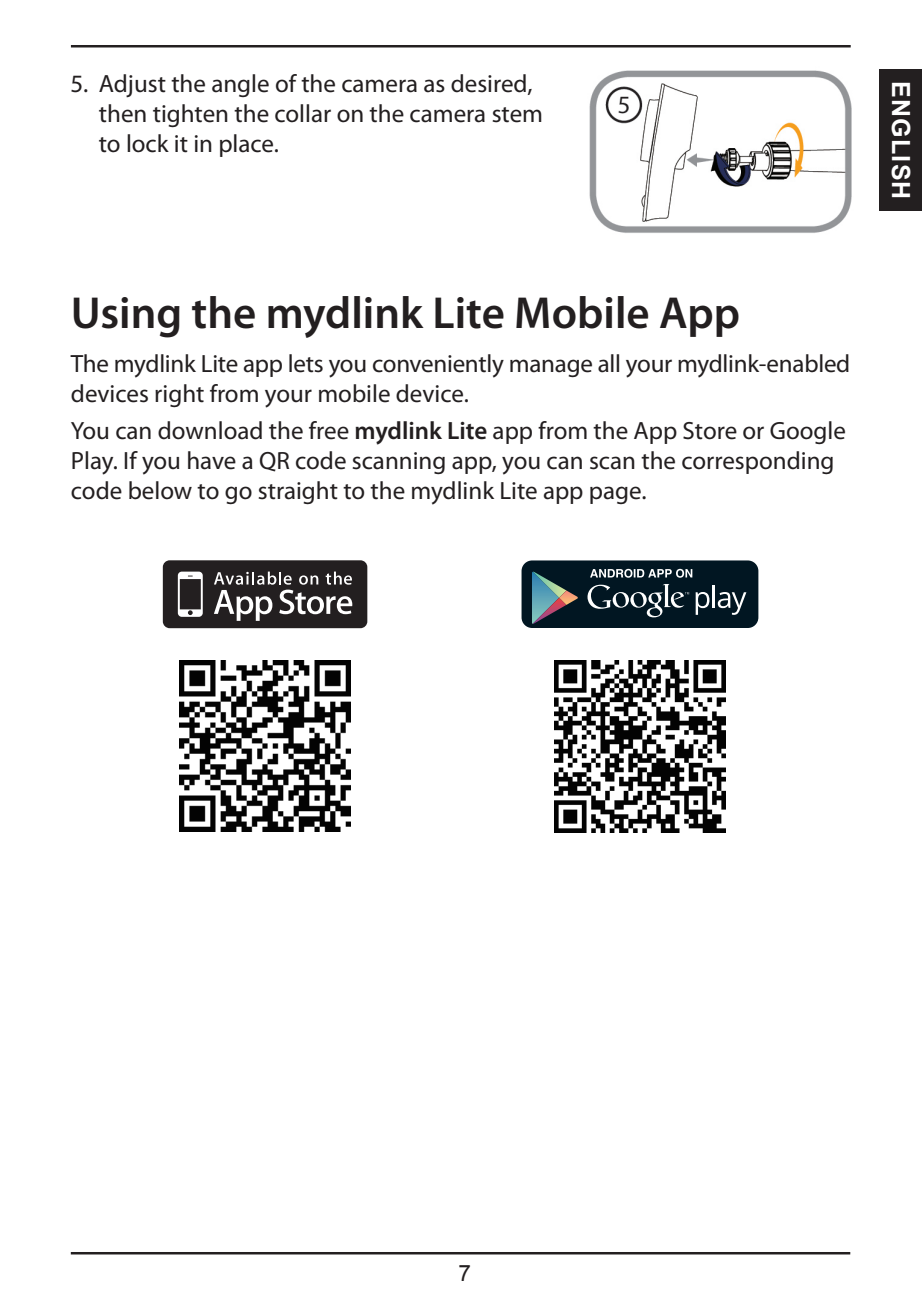
<style>
.page{position:relative;width:922px;height:1297px;background:#fff}
.page>*{position:absolute;margin:0;border:0;box-sizing:border-box;transform-origin:0 0}
.t1{font:600 45px "Myriad Pro";color:#231f20}
.t2{font:25px/30px "Myriad Pro";color:#231f20}
.t3{font:700 25px "Arial";letter-spacing:.045em;color:#fff}
.t4{font:22.5px "Arial";color:#231f20}
.s1{font-weight:600}
</style>
<div class="page">
<hr style="left:71px;top:45px;width:779px;height:2px;background:#231f20">
<hr style="left:71px;top:1252px;width:779px;height:2px;background:#231f20">
<div style="left:879px;top:69px;width:42px;height:142px;background:#231f20"></div>
<svg style="left:163px;top:560px;width:204px;height:68px;background:#4a4748"></svg>
<img style="left:180px;top:661px;width:170px;height:171px">
<div style="left:521px;top:560px;width:237px;height:68px;background:#011622;border-radius:11px"></div>
<div style="left:521px;top:560px;width:237px;height:68px;border:2px solid #fff;border-radius:11px"></div>
<svg style="left:532px;top:572px;width:46px;height:52px"></svg>
<svg style="left:695px;top:592px;width:14px;height:23px"></svg>
<hr style="left:712px;top:586px;width:2px;height:22px;background:#fff">
<svg style="left:717px;top:592px;width:29px;height:23px"></svg>
<svg style="left:587px;top:584px;width:102px;height:33px"></svg>
<svg style="left:590px;top:569px;width:102px;height:9px"></svg>
<img style="left:554px;top:661px;width:171px;height:171px">
<img style="left:589px;top:70px;width:263px;height:163px">
<p class="t2" style="left:99px;top:68px;width:445px;text-indent:-28px">5. Adjust the angle of the camera as desired, then tighten the collar on the camera stem to lock it in place.</p>
<h1 class="t1" style="left:71px;top:284px;width:670px">Using the mydlink Lite Mobile App</h1>
<p class="t2" style="left:71px;top:348px;width:780px">The mydlink Lite app lets you conveniently manage all your mydlink-enabled devices right from your mobile device.</p>
<p class="t2" style="left:71px;top:415px;width:776px">You can download the free <span class="s1">mydlink Lite</span> app from the App Store or Google<br>Play. If you have a QR code scanning app, you can scan the corresponding code below to go straight to the mydlink Lite app page.</p>
<p class="t3" style="left:917px;top:81px;width:120px;rotate:90deg">ENGLISH</p>
<p class="t4" style="left:458px;top:1259px;width:14px">7</p>
</div>
